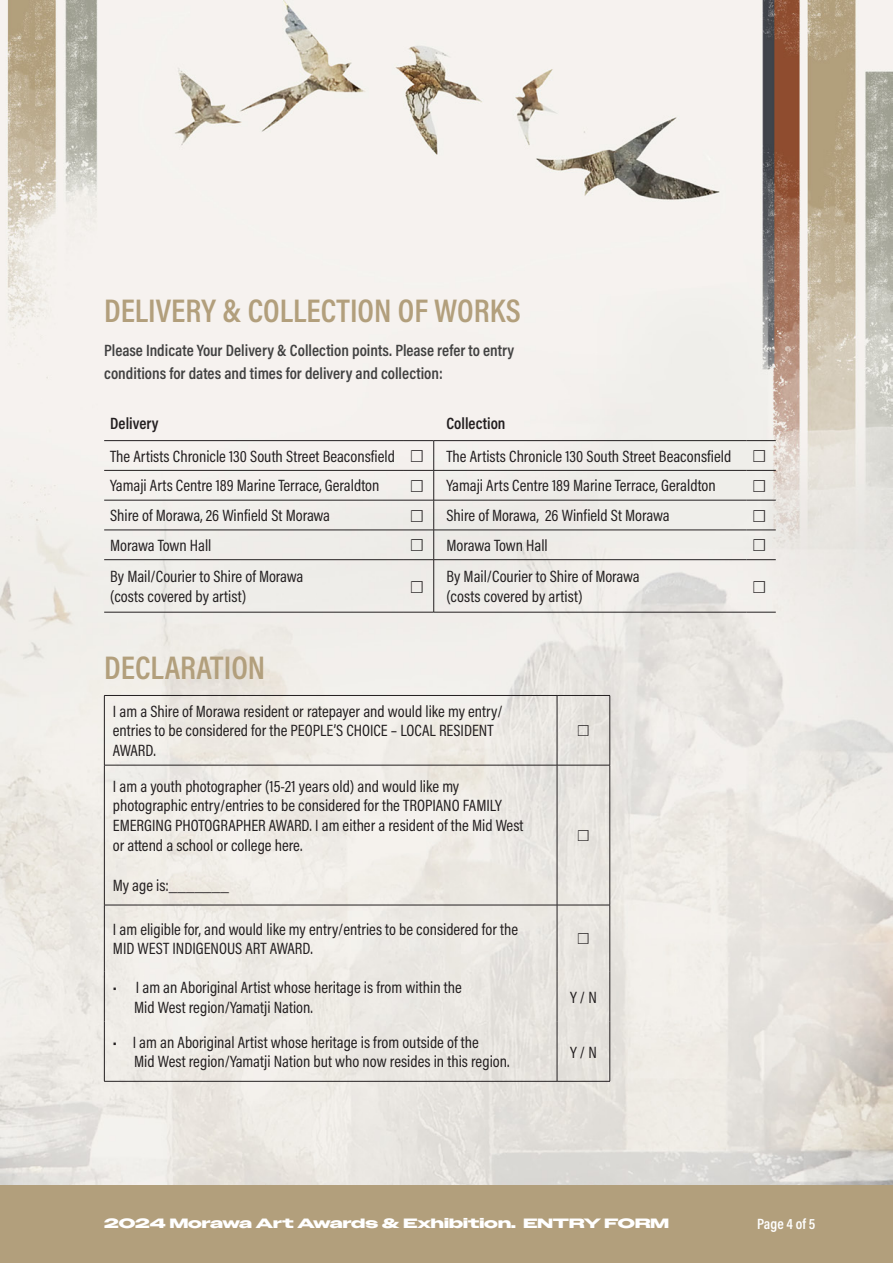
<style>
.page{position:relative;width:893px;height:1263px;background:#fff}
.page>*{position:absolute;margin:0;border:0;box-sizing:border-box;transform-origin:0 0}
.t1{font:600 33px "Acumin Pro Cond";color:#b29f7c}
.t2{font:18px "Acumin Pro Cond";color:#231f20}
.BUllets{font:16.5px/19.8px "Acumin Pro Cond";color:#231f20}
.t3{font:600 16.5px/23.1px "Acumin Pro Cond";color:#424242}
.t4{font:600 16.5px "Acumin Pro Cond";color:#231f20}
.t5{font:600 15px "Acumin Pro Cond";color:#fff}
.t6{font:700 13.5px "Owners XX Wide";color:#fff}
</style>
<div class="page">
<img style="left:0;top:0;width:893px;height:1263px">
<div style="left:0;top:1186px;width:892px;height:77px;background:#b29f7c"></div>
<hr style="left:104px;top:470px;width:300px;height:1px;background:#231f20">
<hr style="left:404px;top:470px;width:30px;height:1px;background:#231f20">
<hr style="left:434px;top:470px;width:312px;height:1px;background:#231f20">
<hr style="left:746px;top:470px;width:30px;height:1px;background:#231f20">
<hr style="left:104px;top:500px;width:300px;height:1px;background:#231f20">
<hr style="left:404px;top:500px;width:30px;height:1px;background:#231f20">
<hr style="left:434px;top:500px;width:312px;height:1px;background:#231f20">
<hr style="left:746px;top:500px;width:30px;height:1px;background:#231f20">
<hr style="left:104px;top:530px;width:300px;height:1px;background:#231f20">
<hr style="left:404px;top:530px;width:30px;height:1px;background:#231f20">
<hr style="left:434px;top:530px;width:312px;height:1px;background:#231f20">
<hr style="left:746px;top:530px;width:30px;height:1px;background:#231f20">
<hr style="left:104px;top:559px;width:300px;height:1px;background:#231f20">
<hr style="left:404px;top:559px;width:30px;height:1px;background:#231f20">
<hr style="left:434px;top:559px;width:312px;height:1px;background:#231f20">
<hr style="left:746px;top:559px;width:30px;height:1px;background:#231f20">
<hr style="left:104px;top:612px;width:300px;height:1px;background:#231f20">
<hr style="left:404px;top:612px;width:30px;height:1px;background:#231f20">
<hr style="left:434px;top:612px;width:312px;height:1px;background:#231f20">
<hr style="left:746px;top:612px;width:30px;height:1px;background:#231f20">
<svg style="left:433px;top:441px;width:1px;height:59px"></svg>
<hr style="left:433px;top:500px;width:1px;height:30px;background:#231f20">
<svg style="left:433px;top:530px;width:1px;height:29px"></svg>
<hr style="left:433px;top:560px;width:1px;height:52px;background:#231f20">
<hr style="left:104px;top:440px;width:300px;height:1px;background:#231f20">
<hr style="left:404px;top:440px;width:30px;height:1px;background:#231f20">
<hr style="left:434px;top:440px;width:312px;height:1px;background:#231f20">
<hr style="left:746px;top:440px;width:30px;height:1px;background:#231f20">
<hr style="left:104px;top:695px;width:453px;height:1px;background:#231f20">
<hr style="left:104px;top:696px;width:1px;height:69px;background:#231f20">
<hr style="left:557px;top:695px;width:53px;height:1px;background:#231f20">
<hr style="left:557px;top:696px;width:1px;height:69px;background:#231f20">
<hr style="left:610px;top:696px;width:1px;height:69px;background:#231f20">
<hr style="left:104px;top:765px;width:453px;height:1px;background:#231f20">
<hr style="left:104px;top:765px;width:1px;height:140px;background:#231f20">
<hr style="left:557px;top:765px;width:53px;height:1px;background:#231f20">
<hr style="left:557px;top:765px;width:1px;height:140px;background:#231f20">
<hr style="left:610px;top:765px;width:1px;height:140px;background:#231f20">
<hr style="left:104px;top:905px;width:453px;height:1px;background:#231f20">
<hr style="left:104px;top:905px;width:1px;height:67px;background:#231f20">
<hr style="left:557px;top:905px;width:53px;height:1px;background:#231f20">
<hr style="left:557px;top:905px;width:1px;height:67px;background:#231f20">
<hr style="left:610px;top:905px;width:1px;height:67px;background:#231f20">
<hr style="left:104px;top:972px;width:1px;height:49px;background:#231f20">
<hr style="left:557px;top:972px;width:1px;height:49px;background:#231f20">
<hr style="left:610px;top:972px;width:1px;height:49px;background:#231f20">
<hr style="left:104px;top:1021px;width:1px;height:60px;background:#231f20">
<hr style="left:557px;top:1021px;width:1px;height:60px;background:#231f20">
<hr style="left:610px;top:1021px;width:1px;height:60px;background:#231f20">
<hr style="left:104px;top:1081px;width:453px;height:1px;background:#231f20">
<hr style="left:557px;top:1081px;width:53px;height:1px;background:#231f20">
<p class="t1" style="left:104px;top:289px;width:418px">DELIVERY &amp; COLLECTION OF WORKS</p>
<p class="t3" style="left:104px;top:338px;width:412px">Please Indicate Your Delivery &amp; Collection points. Please refer to entry conditions for dates and times for delivery and collection:</p>
<p class="t4" style="left:110px;top:412px;width:50px">Delivery</p>
<p class="t4" style="left:446px;top:412px;width:61px">Collection</p>
<p class="BUllets" style="left:110px;top:446px;width:286px">The Artists Chronicle 130 South Street Beaconsfield</p>
<p class="t2" style="left:410px;top:444px;width:16px">☐</p>
<p class="BUllets" style="left:446px;top:446px;width:286px">The Artists Chronicle 130 South Street Beaconsfield</p>
<p class="t2" style="left:752px;top:444px;width:16px">☐</p>
<p class="BUllets" style="left:110px;top:475px;width:271px">Yamaji Arts Centre 189 Marine Terrace, Geraldton</p>
<p class="t2" style="left:410px;top:474px;width:16px">☐</p>
<p class="BUllets" style="left:446px;top:475px;width:271px">Yamaji Arts Centre 189 Marine Terrace, Geraldton</p>
<p class="t2" style="left:752px;top:474px;width:16px">☐</p>
<p class="BUllets" style="left:110px;top:505px;width:221px">Shire of Morawa, 26 Winfield St Morawa</p>
<p class="t2" style="left:410px;top:504px;width:16px">☐</p>
<p class="BUllets" style="left:446px;top:505px;width:225px">Shire of Morawa, 26 Winfield St Morawa</p>
<p class="t2" style="left:752px;top:504px;width:16px">☐</p>
<p class="BUllets" style="left:110px;top:535px;width:103px">Morawa Town Hall</p>
<p class="t2" style="left:410px;top:534px;width:16px">☐</p>
<p class="BUllets" style="left:446px;top:535px;width:103px">Morawa Town Hall</p>
<p class="t2" style="left:752px;top:534px;width:16px">☐</p>
<p class="BUllets" style="left:110px;top:566px;width:195px">By Mail/Courier to Shire of Morawa (costs covered by artist)</p>
<p class="t2" style="left:410px;top:575px;width:16px">☐</p>
<p class="BUllets" style="left:446px;top:566px;width:195px">By Mail/Courier to Shire of Morawa (costs covered by artist)</p>
<p class="t2" style="left:752px;top:575px;width:16px">☐</p>
<p class="t1" style="left:104px;top:646px;width:163px">DECLARATION</p>
<p class="BUllets" style="left:113px;top:701px;width:391px">I am a Shire of Morawa resident or ratepayer and would like my entry/ entries to be considered for the PEOPLE’S CHOICE – LOCAL RESIDENT<br>AWARD.</p>
<p class="BUllets" style="left:113px;top:776px;width:412px">I am a youth photographer (15-21 years old) and would like my photographic entry/entries to be considered for the TROPIANO FAMILY EMERGING PHOTOGRAPHER AWARD. I am either a resident of the Mid West or attend a school or college here.</p>
<p class="BUllets" style="left:113px;top:875px;width:118px">My age is:_______</p>
<p class="BUllets" style="left:577px;top:720px;width:15px">☐</p>
<p class="BUllets" style="left:577px;top:825px;width:15px">☐</p>
<p class="BUllets" style="left:113px;top:919px;width:407px">I am eligible for, and would like my entry/entries to be considered for the<br>MID WEST INDIGENOUS ART AWARD.</p>
<p class="BUllets" style="left:577px;top:928px;width:15px">☐</p>
<p class="BUllets" style="left:134px;top:977px;width:329px;text-indent:-21px">• I am an Aboriginal Artist whose heritage is from within the<br>Mid West region/Yamatji Nation.</p>
<p class="BUllets" style="left:570px;top:987px;width:28px">Y / N</p>
<p class="BUllets" style="left:134px;top:1032px;width:377px;text-indent:-21px">• I am an Aboriginal Artist whose heritage is from outside of the<br>Mid West region/Yamatji Nation but who now resides in this region.</p>
<p class="BUllets" style="left:570px;top:1041px;width:28px">Y / N</p>
<p class="t6" style="left:104px;top:1215px;width:566px">2024 Morawa Art Awards &amp; Exhibition. ENTRY FORM</p>
<p class="t5" style="left:757px;top:1214px;width:60px">Page 4 of 5</p>
</div>
